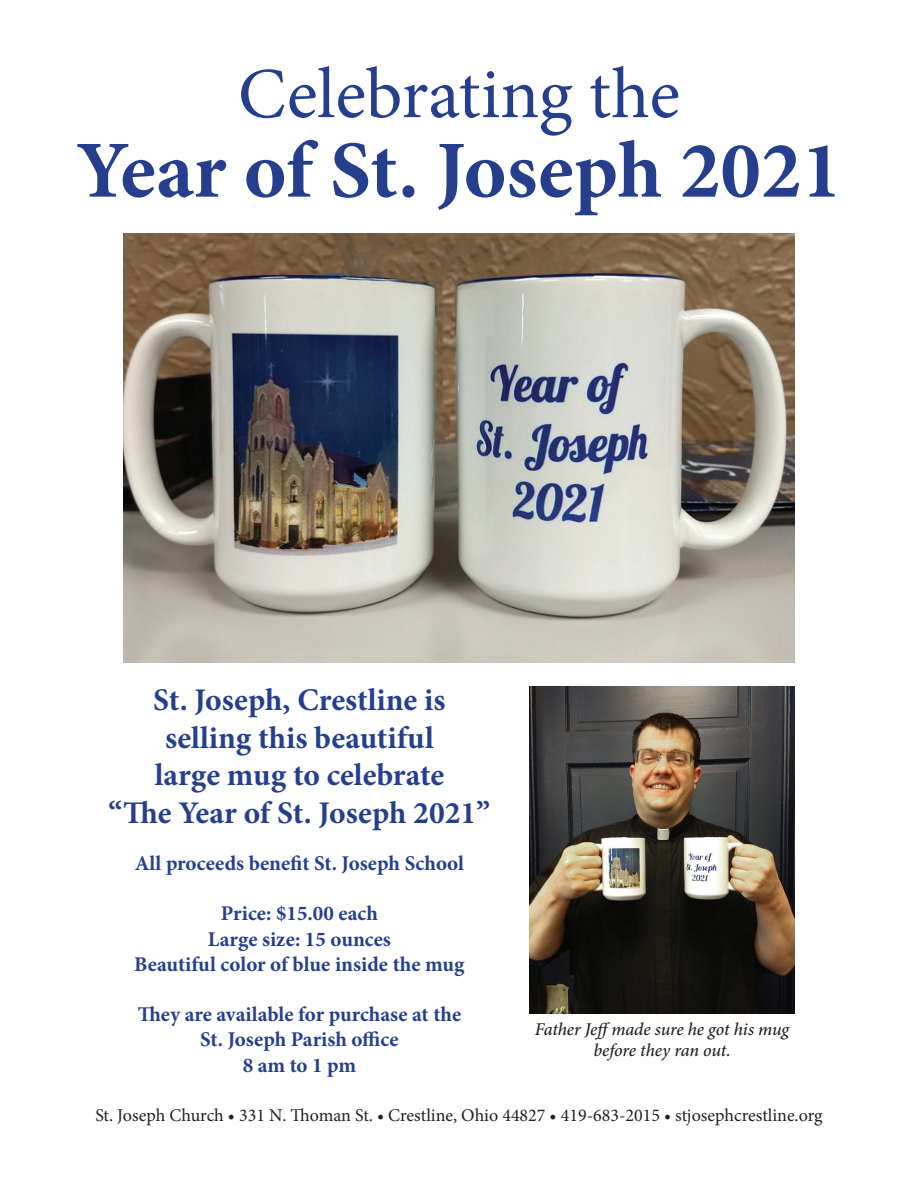
<style>
.page{position:relative;width:918px;height:1188px;background:#fff}
.page>*{position:absolute;margin:0;border:0;box-sizing:border-box;transform-origin:0 0}
.t1{font:700 81px "Minion Pro";color:#253f8e}
.t2{font:72px "Minion Pro";color:#253f8e}
.t3{font:700 31.5px "Minion Pro";color:#253f8e}
.t4{font:700 21px "Minion Pro";color:#253f8e}
.t5{font:18px "Minion Pro";color:#231f20}
.t6{font:italic 500 18px/21.6px "Minion Pro";letter-spacing:-.01em;color:#231f20;text-align:center}
</style>
<div class="page">
<img style="left:123px;top:233px;width:672px;height:429px">
<img style="left:529px;top:687px;width:266px;height:326px">
<p class="t2" style="left:238px;top:46px;width:444px">Celebrating the</p>
<p class="t1" style="left:76px;top:114px;width:767px">Year of St. Joseph 2021</p>
<p class="t3" style="left:153px;top:678px;width:294px">St. Joseph, Crestline is</p>
<p class="t3" style="left:165px;top:715px;width:270px">selling this beautiful</p>
<p class="t3" style="left:155px;top:753px;width:291px">large mug to celebrate</p>
<p class="t3" style="left:109px;top:791px;width:383px">“The Year of St. Joseph 2021”</p>
<p class="t4" style="left:135px;top:848px;width:331px">All proceeds benefit St. Joseph School</p>
<p class="t4" style="left:221px;top:899px;width:159px">Price: $15.00 each</p>
<p class="t4" style="left:208px;top:924px;width:185px">Large size: 15 ounces</p>
<p class="t4" style="left:134px;top:949px;width:332px">Beautiful color of blue inside the mug</p>
<p class="t4" style="left:138px;top:1000px;width:325px">They are available for purchase at the</p>
<p class="t4" style="left:200px;top:1025px;width:200px">St. Joseph Parish office</p>
<p class="t4" style="left:243px;top:1050px;width:115px">8 am to 1 pm</p>
<p class="t5" style="left:95px;top:1103px;width:729px">St. Joseph Church • 331 N. Thoman St. • Crestline, Ohio 44827 • 419-683-2015 • stjosephcrestline.org</p>
<p class="t6" style="left:535px;top:1018px;width:256px">Father Jeffmade sure he got his mug before they ran out.</p>
</div>
